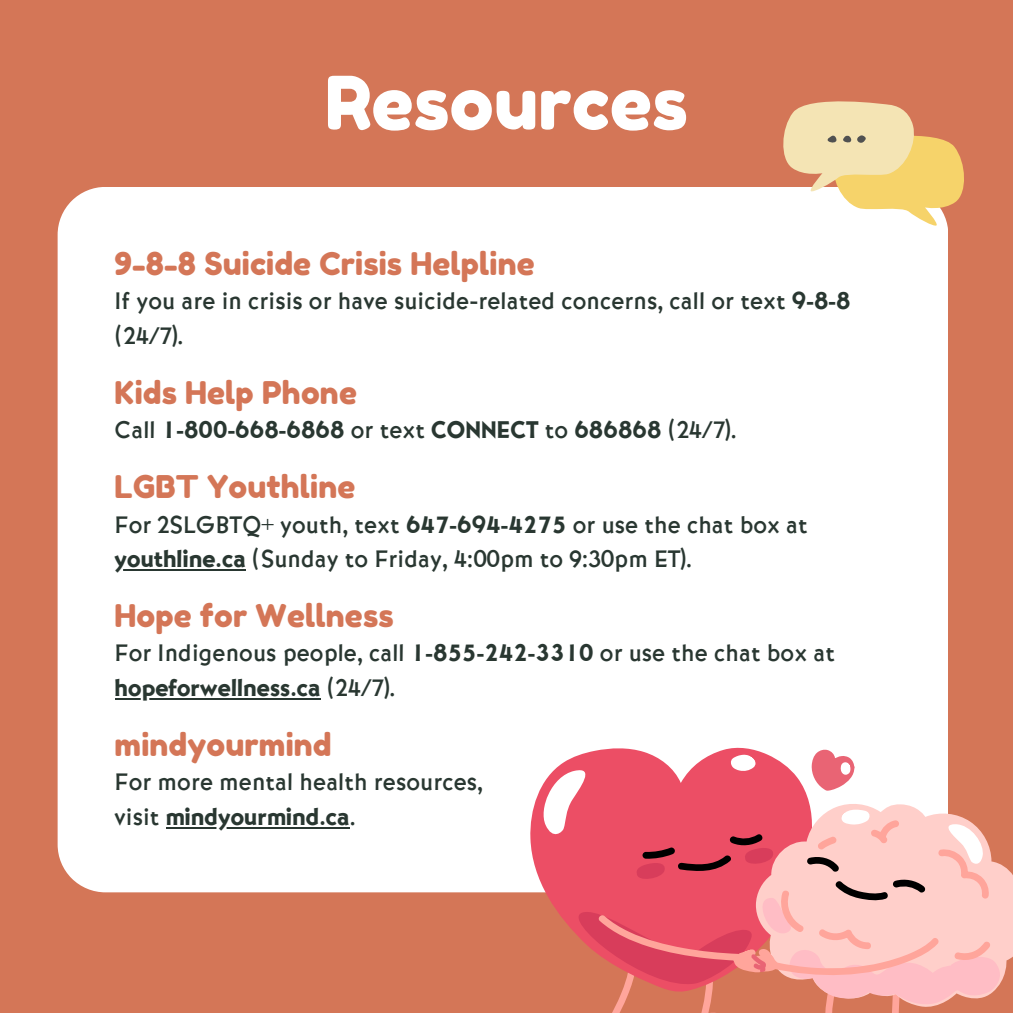
<style>
.page{position:relative;width:1013px;height:1013px;background:#fff}
.page>*{position:absolute;margin:0;border:0;box-sizing:border-box;transform-origin:0 0}
.t1{font:73.5px "Fredoka One";color:#fff}
.t2{font:31.25px "Fredoka One";letter-spacing:.005em;color:#d47657}
.t3{font:500 25px/34.8px "Bernhard Got URW";letter-spacing:.005em;color:#293731}
.t4{font:25px "Bernhard Got URW Hea";letter-spacing:.005em;color:#293731}
.s1{font-family:"Bernhard Got URW Hea";font-weight:400}
.s2{font-family:"Bernhard Got URW";font-weight:500}
</style>
<div class="page">
<div style="left:0;top:0;width:1012px;height:1012px;background:#d47657"></div>
<div style="left:58px;top:187px;width:889px;height:705px;background:#fff"></div>
<hr style="left:115px;top:569px;width:131px;height:2px;background:#293731">
<hr style="left:115px;top:698px;width:205px;height:1px;background:#293731">
<hr style="left:166px;top:826px;width:183px;height:2px;background:#293731">
<svg style="left:779px;top:101px;width:185px;height:126px"></svg>
<svg style="left:529px;top:745px;width:283px;height:148px;background:#fbdee2"></svg>
<svg style="left:1006px;top:868px;width:6px;height:99px"></svg>
<svg style="left:538px;top:749px;width:468px;height:263px"></svg>
<h1 class="t1" style="left:325px;top:58px;width:364px">Resources</h1>
<p class="t2" style="left:115px;top:244px;width:421px">9-8-8 Suicide Crisis Helpline</p>
<h2 class="t3" style="left:115px;top:286px;width:737px">If you are in crisis or have suicide-related concerns, call or text <span class="s1">9-8-8 </span>(24/7).</h2>
<p class="t2" style="left:115px;top:373px;width:244px">Kids Help Phone</p>
<h2 class="t4" style="left:115px;top:419px;width:624px"><span class="s2">Call</span> 1-800-668-6868 <span class="s2">or text</span> CONNECT <span class="s2">to</span> 686868 <span class="s2">(24/7).</span></h2>
<p class="t2" style="left:115px;top:467px;width:242px">LGBT Youthline</p>
<h2 class="t3" style="left:115px;top:509px;width:694px">For 2SLGBTQ+ youth, text <span class="s1">647-694-4275</span> or use the chat box at</h2>
<p class="t3" style="left:115px;top:543px;width:579px"><span class="s1">youthline.ca</span> (Sunday to Friday, 4:00pm to 9:30pm ET).</p>
<h2 class="t2" style="left:115px;top:596px;width:281px">Hope for Wellness</h2>
<p class="t3" style="left:115px;top:637px;width:722px">For Indigenous people, call <span class="s1">1-855-242-3310</span> or use the chat box at</p>
<h2 class="t4" style="left:115px;top:677px;width:283px">hopeforwellness.ca <span class="s2">(24/7).</span></h2>
<p class="t2" style="left:115px;top:725px;width:218px">mindyourmind</p>
<p class="t3" style="left:115px;top:766px;width:370px">For more mental health resources, visit <span class="s1">mindyourmind.ca</span>.</p>
</div>
